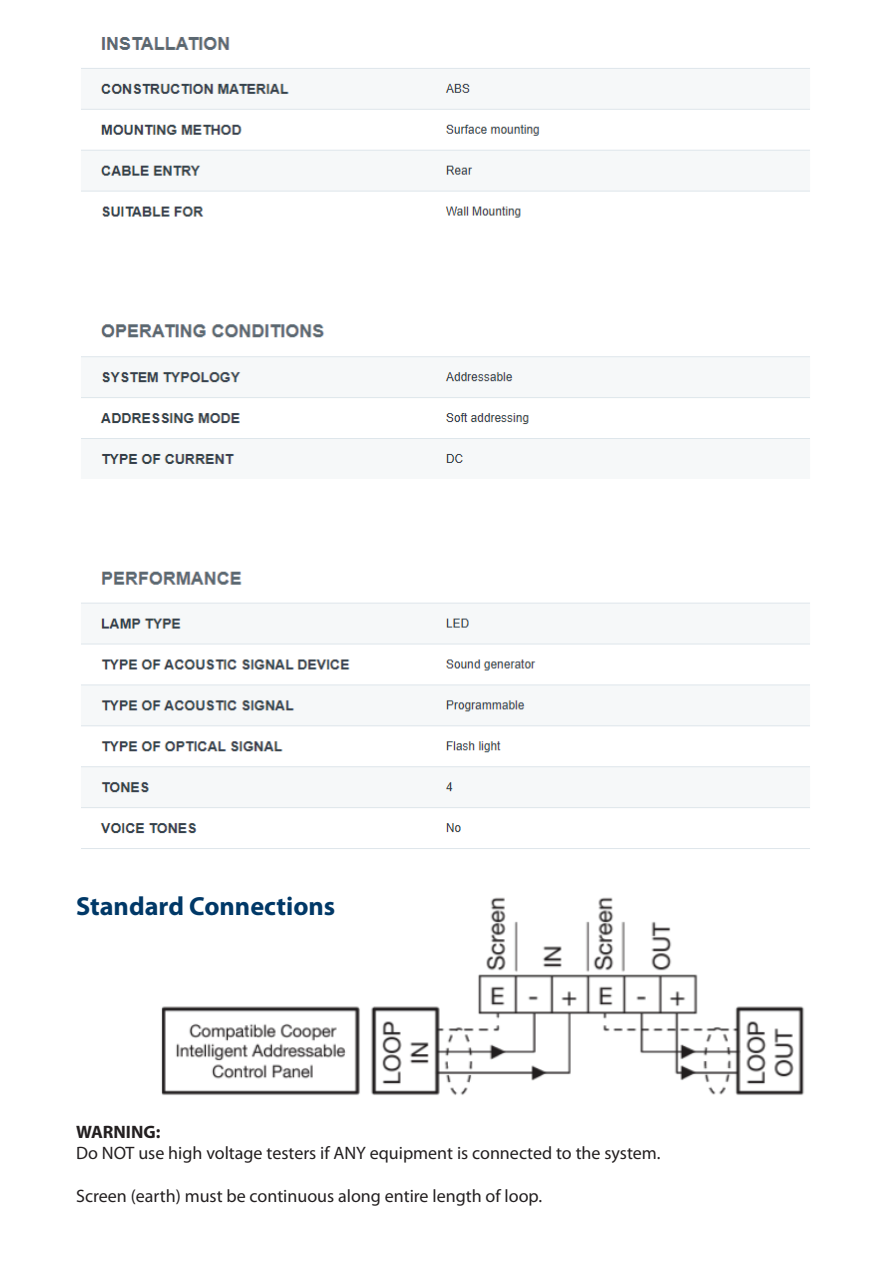
<style>
.page{position:relative;width:893px;height:1263px;background:#fff}
.page>*{position:absolute;margin:0;border:0;box-sizing:border-box;transform-origin:0 0}
.t1{font:700 26.25px "Myriad Pro";color:#003867}
.t2{font:18px "Myriad Pro";color:#231f20}
.t3{font:700 18px "Myriad Pro";color:#231f20}
</style>
<div class="page">
<img style="left:81px;top:37px;width:729px;height:812px">
<img style="left:161px;top:897px;width:644px;height:198px">
<h1 class="t1" style="left:76px;top:888px;width:261px">Standard Connections</h1>
<p class="t3" style="left:76px;top:1120px;width:86px">WARNING:</p>
<p class="t2" style="left:76px;top:1142px;width:586px">Do NOT use high voltage testers if ANY equipment is connected to the system.</p>
<p class="t2" style="left:76px;top:1185px;width:467px">Screen (earth) must be continuous along entire length of loop.</p>
</div>
